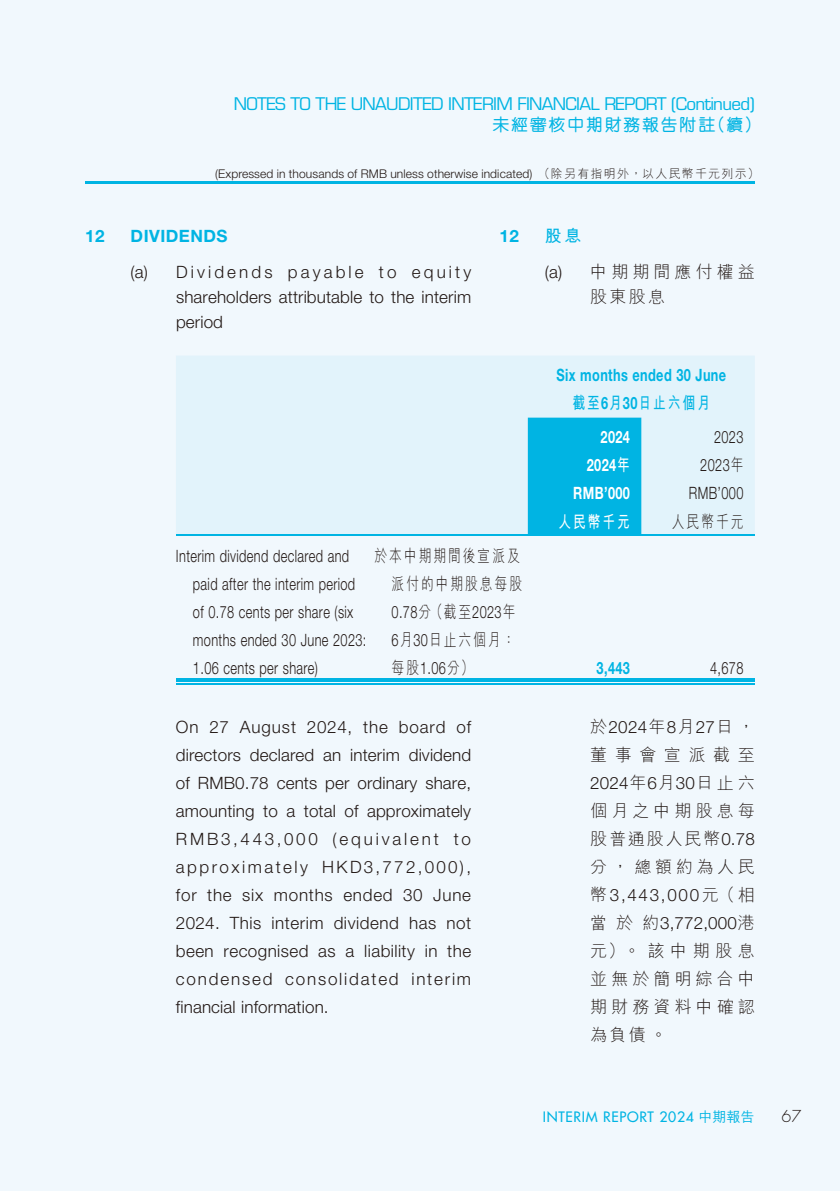
<style>
.page{position:relative;width:840px;height:1191px;background:#fff}
.page>*{position:absolute;margin:0;border:0;box-sizing:border-box;transform-origin:0 0}
.t1{font:300 17px/28px "Helvetica Neue LT Std";letter-spacing:.03em;color:#231916;text-align:justify}
.t2{font:300 17px/28px "Helvetica Neue LT Std";letter-spacing:.03em;color:#231916;scale:.75 1}
.t3{font:300 17px/28px "M Hei HK";letter-spacing:.215em;color:#231916;text-align:justify}
.t4{font:17px "Eurostile LT Std";letter-spacing:-.04em;color:#00b4e3}
.t5{font:300 17px/28px "Helvetica Neue LT Std";letter-spacing:.055em;color:#231916}
.t6{font:700 17px "Helvetica Neue LT Std";letter-spacing:.03em;color:#00b4e3;scale:.75 1}
.t7{font:300 17px/28px "M Hei HK";letter-spacing:.215em;color:#231916;scale:.75 1}
.t8{font:300 17px/28px "M Hei HK";letter-spacing:.155em;color:#231916;text-align:right;scale:.75 1}
.t9{font:700 17px "Helvetica Neue LT Std";letter-spacing:.03em;color:#fff;scale:.75 1}
.t10{font:500 17px "M Yuen HK";letter-spacing:.1em;color:#00b4e3}
.t11{font:700 17px "Helvetica Neue LT Std";letter-spacing:.03em;color:#00b4e3}
.t12{font:300 17px/36.4px "M Hei HK";letter-spacing:.24em;color:#231916}
.t13{font:700 17px "M Hei HK";letter-spacing:.155em;color:#00b4e3;scale:.75 1}
.t14{font:300 17px "M Hei HK";letter-spacing:.445em;color:#231916}
.t15{font:700 17px "M Hei HK";letter-spacing:.155em;color:#fff;scale:.75 1}
.t16{font:300 16px "Futura Std";color:#231916}
.t17{font:500 14px "Futura Std";letter-spacing:.05em;color:#00b4e3}
.t18{font:300 12px "Helvetica Neue LT Std";letter-spacing:.01em;color:#231916}
.s1{font-family:"M Hei HK"}
.s2{font-weight:700;color:#00b4e3}
.s3{font-family:"Helvetica Neue LT Std"}
</style>
<div class="page">
<div style="left:0;top:0;width:839px;height:1191px;background:#f1f8fd"></div>
<hr style="left:85px;top:181px;width:669px;height:2px;background:#00b4e3">
<div style="left:176px;top:356px;width:578px;height:178px;background:#e2f3fb"></div>
<div style="left:527px;top:417px;width:114px;height:117px;background:#00b4e3"></div>
<hr style="left:176px;top:534px;width:198px;height:1px;background:#00b4e3">
<hr style="left:374px;top:534px;width:153px;height:1px;background:#00b4e3">
<hr style="left:527px;top:534px;width:114px;height:1px;background:#00b4e3">
<hr style="left:641px;top:534px;width:113px;height:1px;background:#00b4e3">
<hr style="left:176px;top:678px;width:198px;height:3px;background:#00b4e3">
<hr style="left:176px;top:683px;width:198px;height:1px;background:#00b4e3">
<hr style="left:374px;top:678px;width:153px;height:3px;background:#00b4e3">
<hr style="left:374px;top:683px;width:153px;height:1px;background:#00b4e3">
<hr style="left:527px;top:678px;width:114px;height:3px;background:#00b4e3">
<hr style="left:527px;top:683px;width:114px;height:1px;background:#00b4e3">
<hr style="left:641px;top:678px;width:113px;height:3px;background:#00b4e3">
<hr style="left:641px;top:683px;width:113px;height:1px;background:#00b4e3">
<p class="t4" style="left:234px;top:93px;width:522px">NOTES TO THE UNAUDITED INTERIM FINANCIAL REPORT (Continued)</p>
<p class="t10" style="left:492px;top:116px;width:270px">未經審核中期財務報告附註（續）</p>
<p class="t18" style="left:215px;top:167px;width:545px">(Expressed in thousands of RMB unless otherwise indicated) <span class="s1">（除另有指明外，以人民幣千元列示）</span></p>
<p class="t11" style="left:85px;top:225px;width:21px">12</p>
<p class="t11" style="left:130px;top:225px;width:98px">DIVIDENDS</p>
<p class="t1" style="left:176px;top:259px;width:296px;line-height:25px;text-indent:-45px">(a) Dividends payable to equity shareholders attributable to the interim period</p>
<p class="t11" style="left:499px;top:225px;width:21px">12</p>
<p class="t12" style="left:544px;top:217px;width:211px"><span class="s2">股息<br></span><span class="s3">(a)</span> 中期期間應付權益</p>
<p class="t3" style="left:590px;top:283px;width:76px">股東股息</p>
<p class="t6" style="left:556px;top:365px;width:228px">Six months ended 30 June</p>
<p class="t13" style="left:572px;top:391px;width:185px">截至<span class="s3">6</span>月<span class="s3">30</span>日止六個月</p>
<p class="t9" style="left:600px;top:427px;width:41px">2024</p>
<p class="t2" style="left:713px;top:423px;width:41px">2023</p>
<p class="t9" style="left:586px;top:455px;width:59px">2024<span class="s1">年</span></p>
<p class="t2" style="left:700px;top:451px;width:59px">2023<span class="s1">年</span></p>
<p class="t9" style="left:573px;top:483px;width:77px">RMB’000</p>
<p class="t2" style="left:688px;top:479px;width:74px">RMB’000</p>
<p class="t15" style="left:558px;top:509px;width:97px">人民幣千元</p>
<p class="t7" style="left:671px;top:507px;width:97px">人民幣千元</p>
<p class="t2" style="left:193px;top:541px;width:233px;text-indent:-17px">Interim dividend declared and paid after the interim period of 0.78 cents per share (six months ended 30 June 2023:<br>1.06 cents per share)</p>
<p class="t8" style="left:374px;top:541px;width:198px">於本中期期間後宣派及派付的中期股息每股</p>
<p class="t2" style="left:391px;top:597px;width:166px">0.78<span class="s1">分（截至</span>2023<span class="s1">年</span></p>
<p class="t7" style="left:391px;top:625px;width:166px"><span class="s3">6</span>月<span class="s3">30</span>日止六個月：每股<span class="s3">1.06</span>分）</p>
<p class="t1" style="left:176px;top:712px;width:296px">On 27 August 2024, the board of directors declared an interim dividend of RMB0.78 cents per ordinary share, amounting to a total of approximately RMB3,443,000 (equivalent to approximately HKD3,772,000), for the six months ended 30 June 2024. This interim dividend has not been recognised as a liability in the condensed consolidated interim financial information.</p>
<p class="t6" style="left:596px;top:657px;width:46px">3,443</p>
<p class="t2" style="left:709px;top:653px;width:46px">4,678</p>
<p class="t1" style="left:590px;top:712px;width:166px"><span class="s1">於</span>2024<span class="s1">年</span>8<span class="s1">月</span>27<span class="s1">日，</span></p>
<p class="t14" style="left:590px;top:746px;width:166px">董事會宣派截至</p>
<p class="t1" style="left:590px;top:768px;width:166px">2024<span class="s1">年</span>6<span class="s1">月</span>30<span class="s1">日止六</span></p>
<p class="t3" style="left:590px;top:796px;width:166px">個月之中期股息每股普通股人民幣<span class="s3">0.78</span>分，總額約為人民</p>
<p class="t5" style="left:590px;top:880px;width:166px"><span class="s1">幣</span>3,443,000<span class="s1">元（相當於約</span>3,772,000<span class="s1">港</span></p>
<p class="t3" style="left:590px;top:936px;width:166px">元）。該中期股息並無於簡明綜合中期財務資料中確認為負債。</p>
<p class="t17" style="left:542px;top:1107px;width:213px">INTERIM REPORT 2024 <span class="s1">中期報告</span></p>
<p class="t16" style="left:781px;top:1106px;width:21px">67</p>
</div>
